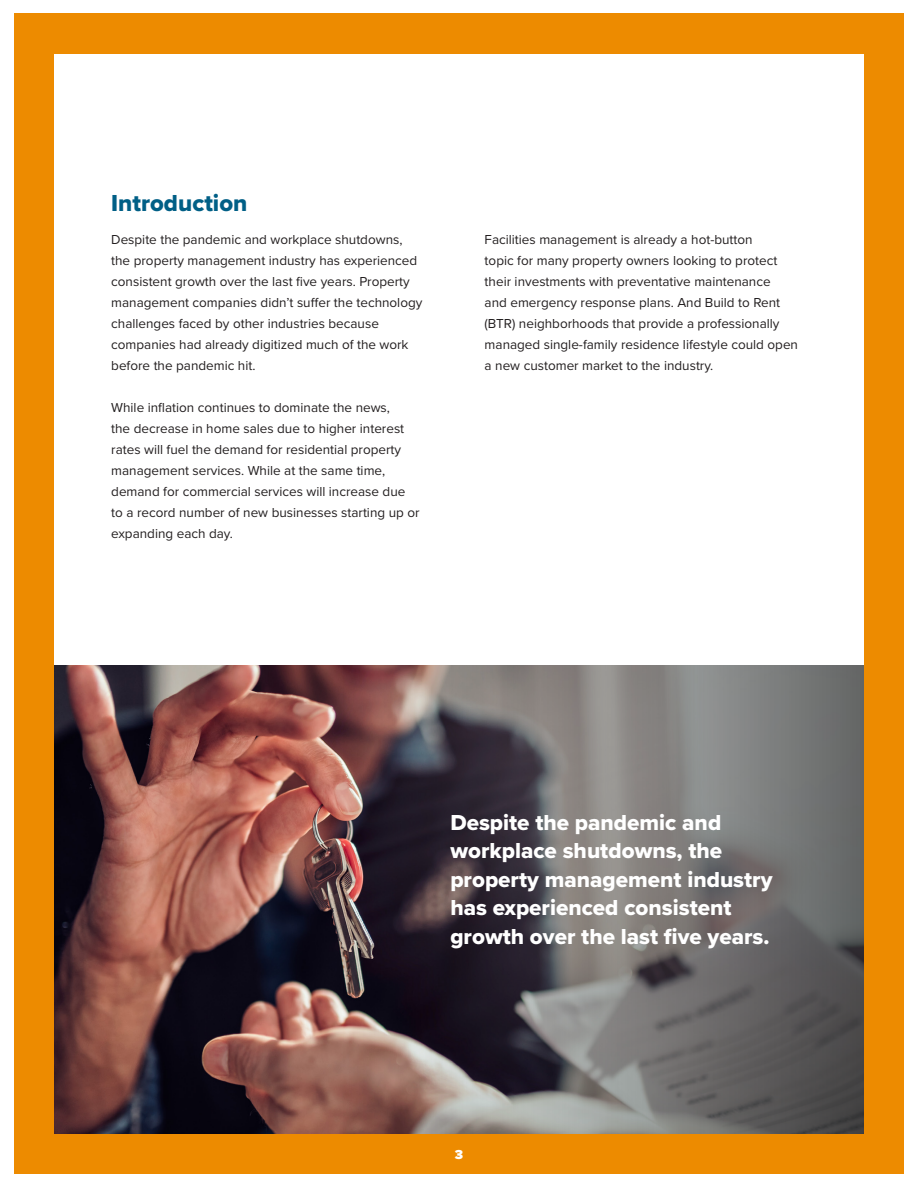
<style>
.page{position:relative;width:918px;height:1188px;background:#fff}
.page>*{position:absolute;margin:0;border:0;box-sizing:border-box;transform-origin:0 0}
.t1{font:24px "Proxima Nova Extrabld";color:#005f86}
.t2{font:22.5px/28.5px "Proxima Nova Extrabld";color:#fff}
.t3{font:13.5px/21px "Proxima Nova";color:#231f20}
.t4{font:900 13.5px "Proxima Nova";color:#fff}
</style>
<div class="page">
<div style="left:14px;top:14px;width:890px;height:1160px;background:#ed8b00"></div>
<div style="left:54px;top:54px;width:810px;height:1080px;background:#fff"></div>
<img style="left:54px;top:665px;width:288px;height:469px">
<svg style="left:342px;top:665px;width:522px;height:469px;background:#686263"></svg>
<p class="t1" style="left:111px;top:185px;width:138px">Introduction</p>
<p class="t3" style="left:111px;top:229px;width:313px">Despite the pandemic and workplace shutdowns, the property management industry has experienced consistent growth over the last five years. Property management companies didn’t suffer the technology challenges faced by other industries because companies had already digitized much of the work before the pandemic hit.</p>
<p class="t3" style="left:111px;top:397px;width:310px">While inflation continues to dominate the news,<br>the decrease in home sales due to higher interest rates will fuel the demand for residential property management services. While at the same time, demand for commercial services will increase due to a record number of new businesses starting up or expanding each day.</p>
<p class="t3" style="left:485px;top:229px;width:315px">Facilities management is already a hot-button<br>topic for many property owners looking to protect their investments with preventative maintenance<br>and emergency response plans. And Build to Rent (BTR) neighborhoods that provide a professionally managed single-family residence lifestyle could open a new customer market to the industry.</p>
<p class="t2" style="left:450px;top:808px;width:324px">Despite the pandemic and workplace shutdowns, the property management industry has experienced consistent growth over the last five years.</p>
<p class="t4" style="left:455px;top:1145px;width:10px">3</p>
</div>
